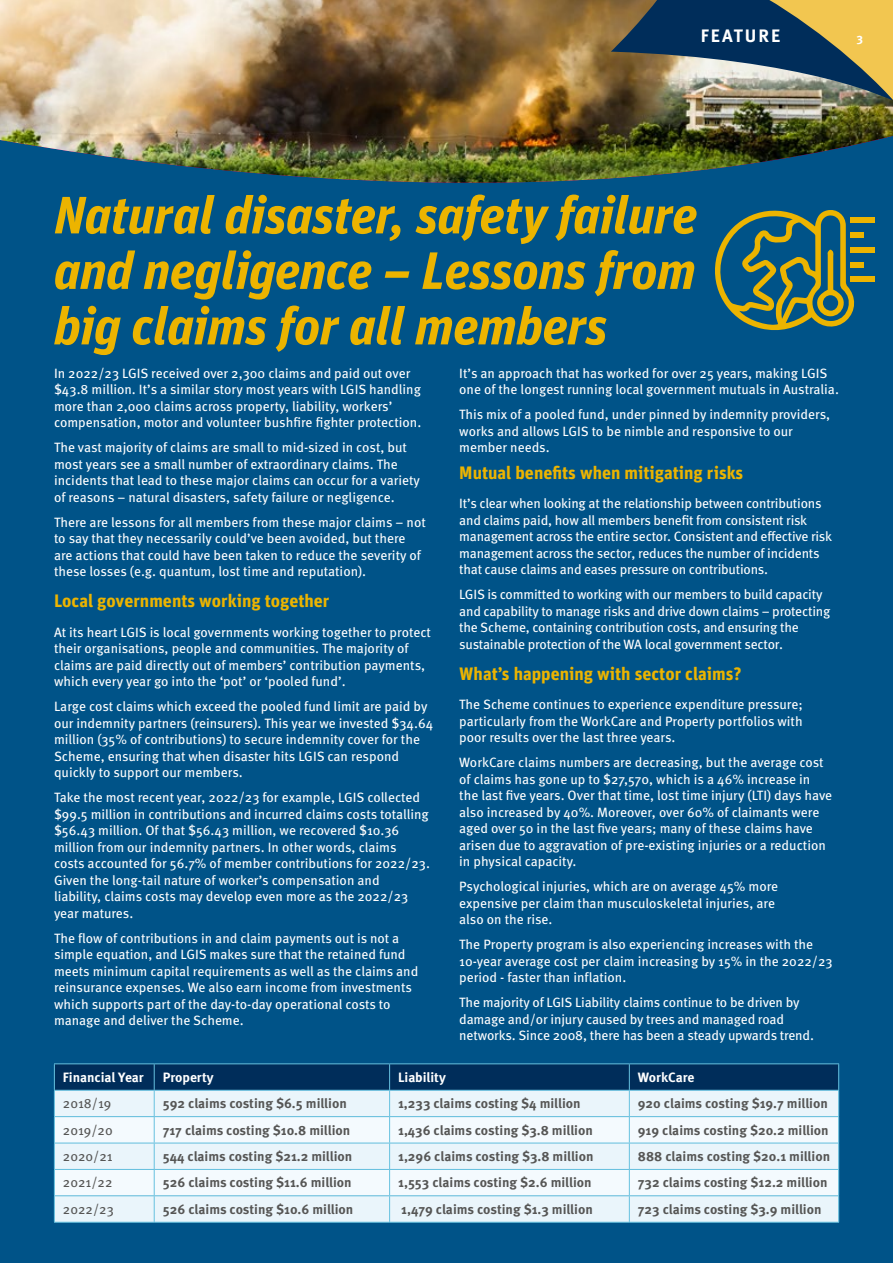
<style>
.page{position:relative;width:893px;height:1263px;background:#005388}
.page>*{position:absolute;margin:0;border:0;box-sizing:border-box;transform-origin:0 0}
.t1{font:italic 700 52.5px/55.5px "Unit Pro";letter-spacing:-.01em;color:#ecb400;text-align:justify}
.t2{font:700 18px "Unit Pro";color:#ecb400}
.t3{font:700 18px "Meta Pro";letter-spacing:.11em;color:#fff}
.t4{font:13.5px/16.5px "Meta Pro";letter-spacing:-.005em;color:#fff}
.t5{font:700 13.5px "Meta Pro";color:#565655}
.t6{font:700 13.5px "Meta Pro";color:#fff}
.t7{font:13.5px "Meta Pro";color:#565655}
.t8{font:700 12px "Meta Pro";color:#fff}
</style>
<div class="page">
<img style="left:0;top:0;width:893px;height:183px">
<img style="left:611px;top:0;width:282px;height:115px">
<hr style="left:54px;top:1063px;width:100px;height:1px;background:#66c1df">
<hr style="left:154px;top:1063px;width:236px;height:1px;background:#66c1df">
<hr style="left:390px;top:1063px;width:239px;height:1px;background:#66c1df">
<hr style="left:629px;top:1063px;width:210px;height:1px;background:#66c1df">
<svg style="left:54px;top:1064px;width:785px;height:158px;background:#c1d4e0"></svg>
<hr style="left:54px;top:1222px;width:100px;height:1px;background:#66c1df">
<hr style="left:154px;top:1222px;width:236px;height:1px;background:#66c1df">
<hr style="left:390px;top:1222px;width:239px;height:1px;background:#66c1df">
<hr style="left:629px;top:1222px;width:210px;height:1px;background:#66c1df">
<svg style="left:715px;top:210px;width:142px;height:121px"></svg>
<div style="left:850px;top:218px;width:24px;height:5px;background:#ecb400"></div>
<div style="left:850px;top:247px;width:24px;height:6px;background:#ecb400"></div>
<div style="left:850px;top:277px;width:24px;height:5px;background:#ecb400"></div>
<div style="left:850px;top:262px;width:14px;height:5px;background:#ecb400"></div>
<div style="left:850px;top:232px;width:14px;height:5px;background:#ecb400"></div>
<h2 class="t3" style="left:701px;top:22px;width:81px">FEATURE</h2>
<p class="t8" style="left:857px;top:28px;width:8px">3</p>
<h1 class="t1" style="left:54px;top:184px;width:645px">Natural disaster, safety failure and negligence – Lessons from big claims for all members</h1>
<p class="t4" style="left:54px;top:364px;width:369px">In 2022/23 LGIS received over 2,300 claims and paid out over $43.8 million. It’s a similar story most years with LGIS handling more than 2,000 claims across property, liability, workers’ compensation, motor and volunteer bushfire fighter protection.</p>
<p class="t4" style="left:54px;top:439px;width:368px">The vast majority of claims are small to mid-sized in cost, but most years see a small number of extraordinary claims. The incidents that lead to these major claims can occur for a variety of reasons – natural disasters, safety failure or negligence.</p>
<p class="t4" style="left:54px;top:513px;width:373px">There are lessons for all members from these major claims – not to say that they necessarily could’ve been avoided, but there are actions that could have been taken to reduce the severity of these losses (e.g. quantum, lost time and reputation).</p>
<h2 class="t2" style="left:54px;top:588px;width:277px">Local governments working together</h2>
<p class="t4" style="left:54px;top:623px;width:379px">At its heart LGIS is local governments working together to protect their organisations, people and communities. The majority of claims are paid directly out of members’ contribution payments, which every year go into the ‘pot’ or ‘pooled fund’.</p>
<p class="t4" style="left:54px;top:697px;width:381px">Large cost claims which exceed the pooled fund limit are paid by our indemnity partners (reinsurers). This year we invested $34.64 million (35% of contributions) to secure indemnity cover for the Scheme, ensuring that when disaster hits LGIS can respond quickly to support our members.</p>
<p class="t4" style="left:54px;top:788px;width:377px">Take the most recent year, 2022/23 for example, LGIS collected $99.5 million in contributions and incurred claims costs totalling $56.43 million. Of that $56.43 million, we recovered $10.36 million from our indemnity partners. In other words, claims costs accounted for 56.7% of member contributions for 2022/23.<br>Given the long-tail nature of worker’s compensation and liability, claims costs may develop even more as the 2022/23 year matures.</p>
<p class="t4" style="left:54px;top:929px;width:366px">The flow of contributions in and claim payments out is not a simple equation, and LGIS makes sure that the retained fund meets minimum capital requirements as well as the claims and reinsurance expenses. We also earn income from investments which supports part of the day-to-day operational costs to manage and deliver the Scheme.</p>
<p class="t4" style="left:459px;top:364px;width:381px">It’s an approach that has worked for over 25 years, making LGIS one of the longest running local government mutuals in Australia.</p>
<p class="t4" style="left:459px;top:405px;width:372px">This mix of a pooled fund, under pinned by indemnity providers, works and allows LGIS to be nimble and responsive to our member needs.</p>
<h2 class="t2" style="left:459px;top:460px;width:285px">Mutual benefits when mitigating risks</h2>
<p class="t4" style="left:459px;top:495px;width:374px">It’s clear when looking at the relationship between contributions and claims paid, how all members benefit from consistent risk management across the entire sector. Consistent and effective risk management across the sector, reduces the number of incidents that cause claims and eases pressure on contributions.</p>
<p class="t4" style="left:459px;top:586px;width:373px">LGIS is committed to working with our members to build capacity and capability to manage risks and drive down claims – protecting the Scheme, containing contribution costs, and ensuring the sustainable protection of the WA local government sector.</p>
<h2 class="t2" style="left:459px;top:660px;width:284px">What’s happening with sector claims?</h2>
<p class="t4" style="left:459px;top:695px;width:345px;text-align:justify">The Scheme continues to experience expenditure pressure; particularly from the WorkCare and Property portfolios with poor results over the last three years.</p>
<p class="t4" style="left:459px;top:753px;width:375px">WorkCare claims numbers are decreasing, but the average cost of claims has gone up to $27,570, which is a 46% increase in the last five years. Over that time, lost time injury (LTI) days have also increased by 40%. Moreover, over 60% of claimants were aged over 50 in the last five years; many of these claims have arisen due to aggravation of pre-existing injuries or a reduction in physical capacity.</p>
<p class="t4" style="left:459px;top:877px;width:321px">Psychological injuries, which are on average 45% more expensive per claim than musculoskeletal injuries, are also on the rise.</p>
<p class="t4" style="left:459px;top:935px;width:375px">The Property program is also experiencing increases with the<br>10-year average cost per claim increasing by 15% in the 2022/23 period - faster than inflation.</p>
<p class="t4" style="left:459px;top:993px;width:356px">The majority of LGIS Liability claims continue to be driven by damage and/or injury caused by trees and managed road networks. Since 2008, there has been a steady upwards trend.</p>
<p class="t6" style="left:63px;top:1066px;width:82px">Financial Year</p>
<p class="t6" style="left:163px;top:1066px;width:52px">Property</p>
<p class="t6" style="left:398px;top:1066px;width:49px">Liability</p>
<p class="t6" style="left:638px;top:1066px;width:58px">WorkCare</p>
<p class="t7" style="left:63px;top:1093px;width:50px">2018/19</p>
<p class="t5" style="left:163px;top:1093px;width:186px">592 claims costing $6.5 million</p>
<p class="t5" style="left:398px;top:1093px;width:184px">1,233 claims costing $4 million</p>
<p class="t5" style="left:638px;top:1093px;width:192px">920 claims costing $19.7 million</p>
<p class="t7" style="left:63px;top:1119px;width:51px">2019/20</p>
<p class="t5" style="left:163px;top:1119px;width:189px">717 claims costing $10.8 million</p>
<p class="t5" style="left:398px;top:1119px;width:196px">1,436 claims costing $3.8 million</p>
<p class="t5" style="left:638px;top:1119px;width:192px">919 claims costing $20.2 million</p>
<p class="t7" style="left:63px;top:1146px;width:51px">2020/21</p>
<p class="t5" style="left:163px;top:1146px;width:191px">544 claims costing $21.2 million</p>
<p class="t5" style="left:398px;top:1146px;width:197px">1,296 claims costing $3.8 million</p>
<p class="t5" style="left:638px;top:1146px;width:194px">888 claims costing $20.1 million</p>
<p class="t7" style="left:63px;top:1172px;width:51px">2021/22</p>
<p class="t5" style="left:163px;top:1172px;width:190px">526 claims costing $11.6 million</p>
<p class="t5" style="left:398px;top:1172px;width:195px">1,553 claims costing $2.6 million</p>
<p class="t5" style="left:638px;top:1172px;width:191px">732 claims costing $12.2 million</p>
<p class="t7" style="left:63px;top:1199px;width:52px">2022/23</p>
<p class="t5" style="left:163px;top:1198px;width:192px">526 claims costing $10.6 million</p>
<p class="t5" style="left:401px;top:1198px;width:193px">1,479 claims costing $1.3 million</p>
<p class="t5" style="left:638px;top:1198px;width:185px">723 claims costing $3.9 million</p>
</div>
